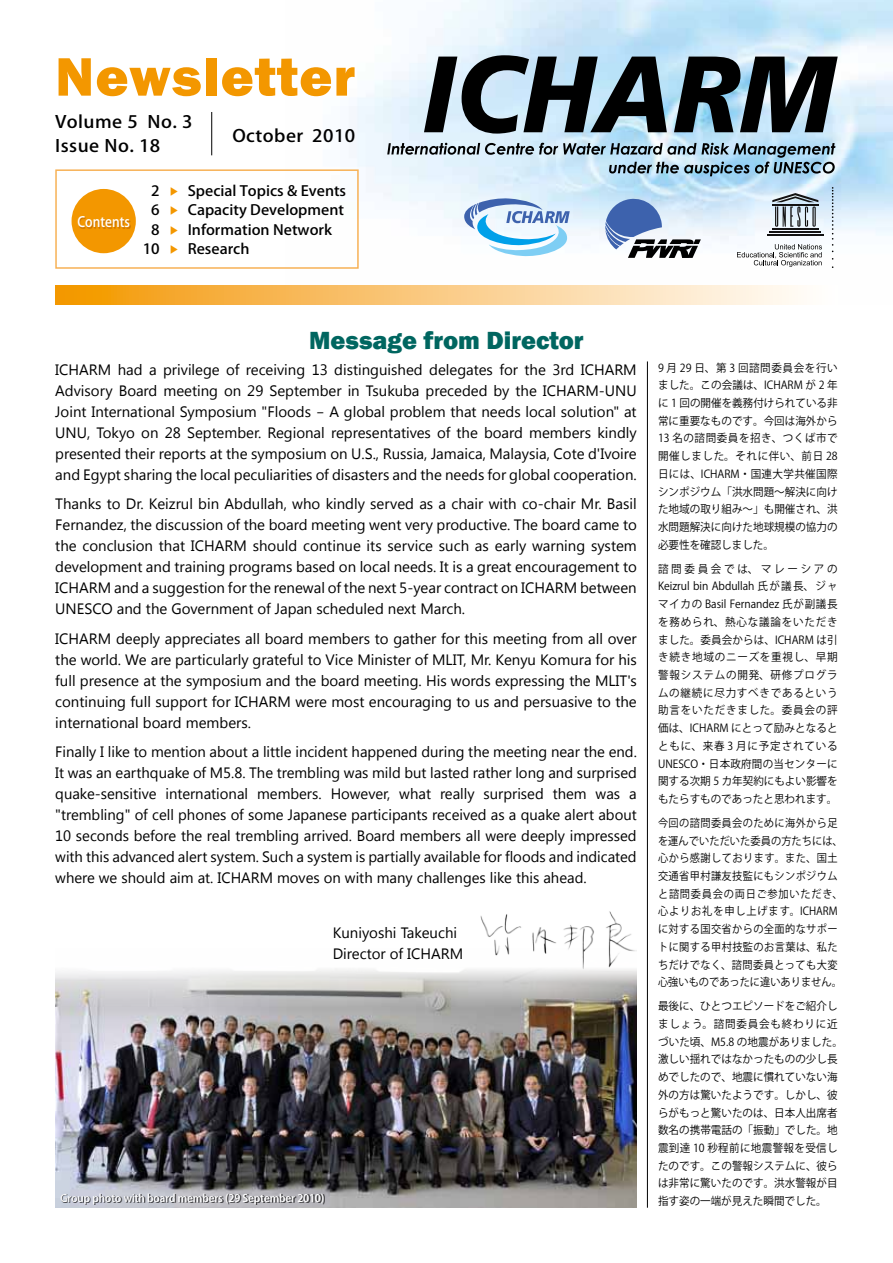
<style>
.page{position:relative;width:893px;height:1263px;background:#fff}
.page>*{position:absolute;margin:0;border:0;box-sizing:border-box;transform-origin:0 0}
.t1{font:800 56.1px "Franklin Gothic";letter-spacing:.02em;color:#f39700}
.t2{font:800 25.5px "Franklin Gothic";color:#006660}
.t3{font:500 16.95px/23.9px "Koz Go Pro";letter-spacing:.025em;color:#000;scale:1.09 1}
.t4{font:15px/21px "Segoe UI";color:#000;text-align:justify}
.t5{font:500 14.1px "Koz Go Pro";color:#000;scale:1.07 1}
.t6{font:500 14.1px "Koz Go Pro";color:#fff;scale:.9 1}
.t7{font:11.1px/17.7px "Koz Go Pro";letter-spacing:.005em;color:#000;text-align:justify;scale:.95 1}
.t8{font:11.1px/17.7px "Koz Go Pro";letter-spacing:.035em;color:#000;scale:.92 1}
.t9{font:500 10.5px "Koz Go Pro";letter-spacing:-.005em;color:#fff}
.t10{font:500 8.4px "Koz Go Pro";color:#f39700;scale:1.07 1}
</style>
<div class="page">
<img style="left:349px;top:0;width:544px;height:268px">
<img style="left:55px;top:969px;width:582px;height:239px">
<svg style="left:55px;top:285px;width:746px;height:20px;background:#f9c97e"></svg>
<div style="left:55px;top:169px;width:304px;height:100px;border:2px solid #f7b155"></div>
<svg style="left:424px;top:55px;width:243px;height:79px;background:#626f78"></svg>
<svg style="left:674px;top:57px;width:164px;height:75px;background:#48545b"></svg>
<svg style="left:387px;top:143px;width:448px;height:33px;background:#a1b8c6"></svg>
<svg style="left:464px;top:198px;width:106px;height:59px"></svg>
<hr style="left:772px;top:228px;width:46px;height:2px;background:#131212">
<hr style="left:770px;top:231px;width:51px;height:2px;background:#131212">
<hr style="left:767px;top:234px;width:56px;height:2px;background:#131212">
<svg style="left:772px;top:193px;width:46px;height:34px;background:#9da8af"></svg>
<svg style="left:832px;top:187px;width:1px;height:65px"></svg>
<svg style="left:737px;top:244px;width:85px;height:23px"></svg>
<svg style="left:605px;top:197px;width:96px;height:61px"></svg>
<div style="left:60px;top:59px;width:296px;height:39px;background:#fff"></div>
<hr style="left:211px;top:112px;width:1px;height:43px;background:#000">
<div style="left:72px;top:189px;width:64px;height:64px;background:#f39700;border-radius:50%"></div>
<div style="left:79px;top:217px;width:52px;height:11px;background:#bd6600;opacity:.75"></div>
<hr style="left:647px;top:361px;width:1px;height:847px;background:#000">
<img style="left:481px;top:911px;width:156px;height:59px">
<div style="left:62px;top:1194px;width:263px;height:11px;background:#000;opacity:.75"></div>
<h1 class="t1" style="left:55px;top:40px;width:301px">Newsletter</h1>
<p class="t3" style="left:55px;top:111px;width:127px">Volume 5 No. 3<br>Issue No. 18</p>
<p class="t3" style="left:232px;top:124px;width:114px">October 2010</p>
<p class="t6" style="left:77px;top:213px;width:60px">Contents</p>
<p class="t5" style="left:151px;top:181px;width:9px">2</p>
<p class="t10" style="left:169px;top:196px;width:10px;rotate:-90deg">▼</p>
<p class="t5" style="left:188px;top:181px;width:150px">Special Topics &amp; Events</p>
<p class="t5" style="left:151px;top:201px;width:9px">6</p>
<p class="t10" style="left:169px;top:215px;width:10px;rotate:-90deg">▼</p>
<p class="t5" style="left:188px;top:201px;width:147px">Capacity Development</p>
<p class="t5" style="left:151px;top:220px;width:9px">8</p>
<p class="t10" style="left:169px;top:235px;width:10px;rotate:-90deg">▼</p>
<p class="t5" style="left:188px;top:220px;width:136px">Information Network</p>
<p class="t5" style="left:143px;top:240px;width:17px">10</p>
<p class="t10" style="left:169px;top:254px;width:10px;rotate:-90deg">▼</p>
<p class="t5" style="left:188px;top:240px;width:59px">Research</p>
<h2 class="t2" style="left:309px;top:324px;width:276px">Message from Director</h2>
<p class="t4" style="left:55px;top:358px;width:583px">ICHARM had a privilege of receiving 13 distinguished delegates for the 3rd ICHARM Advisory Board meeting on 29 September in Tsukuba preceded by the ICHARM-UNU Joint International Symposium "Floods - A global problem that needs local solution" at UNU, Tokyo on 28 September. Regional representatives of the board members kindly presented their reports at the symposium on U.S., Russia, Jamaica, Malaysia, Cote d'Ivoire and Egypt sharing the local peculiarities of disasters and the needs for global cooperation.</p>
<p class="t4" style="left:55px;top:493px;width:583px">Thanks to Dr. Keizrul bin Abdullah, who kindly served as a chair with co-chair Mr. Basil Fernandez, the discussion of the board meeting went very productive. The board came to the conclusion that ICHARM should continue its service such as early warning system development and training programs based on local needs. It is a great encouragement to ICHARM and a suggestion for the renewal of the next 5-year contract on ICHARM between UNESCO and the Government of Japan scheduled next March.</p>
<p class="t4" style="left:55px;top:627px;width:583px">ICHARM deeply appreciates all board members to gather for this meeting from all over the world. We are particularly grateful to Vice Minister of MLIT, Mr. Kenyu Komura for his full presence at the symposium and the board meeting. His words expressing the MLIT's continuing full support for ICHARM were most encouraging to us and persuasive to the international board members.</p>
<p class="t4" style="left:55px;top:741px;width:583px">Finally I like to mention about a little incident happened during the meeting near the end.<br>It was an earthquake of M5.8. The trembling was mild but lasted rather long and surprised quake-sensitive international members. However, what really surprised them was a "trembling" of cell phones of some Japanese participants received as a quake alert about 10 seconds before the real trembling arrived. Board members all were deeply impressed with this advanced alert system. Such a system is partially available for floods and indicated where we should aim at. ICHARM moves on with many challenges like this ahead.</p>
<p class="t4" style="left:333px;top:922px;width:132px">Kuniyoshi Takeuchi<br>Director of ICHARM</p>
<p class="t9" style="left:60px;top:1191px;width:265px">Group photo with board members (29 September 2010)</p>
<p class="t7" style="left:658px;top:359px;width:191px">9 月 29 日、第 3 回諮問委員会を行いました。この会議は、ICHARM が 2 年に 1 回の開催を義務付けられている非常に重要なものです。今回は海外から13 名の諮問委員を招き、つくば市で開催しました。それに伴い、前日 28日には、ICHARM・国連大学共催国際シンポジウム「洪水問題～解決に向けた地域の取り組み～」も開催され、洪水問題解決に向けた地球規模の協力の必要性を確認しました。</p>
<p class="t7" style="left:658px;top:560px;width:191px">諮問委員会では、マレーシアのKeizrul bin Abdullah 氏が議長、ジャマイカの Basil Fernandez 氏が副議長を務められ、熱心な議論をいただきました。委員会からは、ICHARM は引き続き地域のニーズを重視し、早期警報システムの開発、研修プログラムの継続に尽力すべきであるという助言をいただきました。委員会の評価は、ICHARM にとって励みとなるとともに、来春 3 月に予定されているUNESCO・日本政府間の当センターに関する次期 5 カ年契約にもよい影響をもたらすものであったと思われます。</p>
<p class="t8" style="left:658px;top:814px;width:202px">今回の諮問委員会のために海外から足を運んでいただいた委員の方たちには、心から感謝しております。また、国土交通省甲村謙友技監にもシンポジウムと諮問委員会の両日ご参加いただき、心よりお礼を申し上げます。ICHARMに対する国交省からの全面的なサポートに関する甲村技監のお言葉は、私たちだけでなく、諮問委員とっても大変心強いものであったに違いありません。</p>
<p class="t7" style="left:658px;top:998px;width:196px;text-align:left">最後に、ひとつエピソードをご紹介しましょう。諮問委員会も終わりに近づいた頃、M5.8 の地震がありました。激しい揺れではなかったものの少し長めでしたので、地震に慣れていない海外の方は驚いたようです。しかし、彼らがもっと驚いたのは、日本人出席者数名の携帯電話の「振動」でした。地震到達 10 秒程前に地震警報を受信したのです。この警報システムに、彼らは非常に驚いたのです。洪水警報が目指す姿の一端が見えた瞬間でした。</p>
</div>
